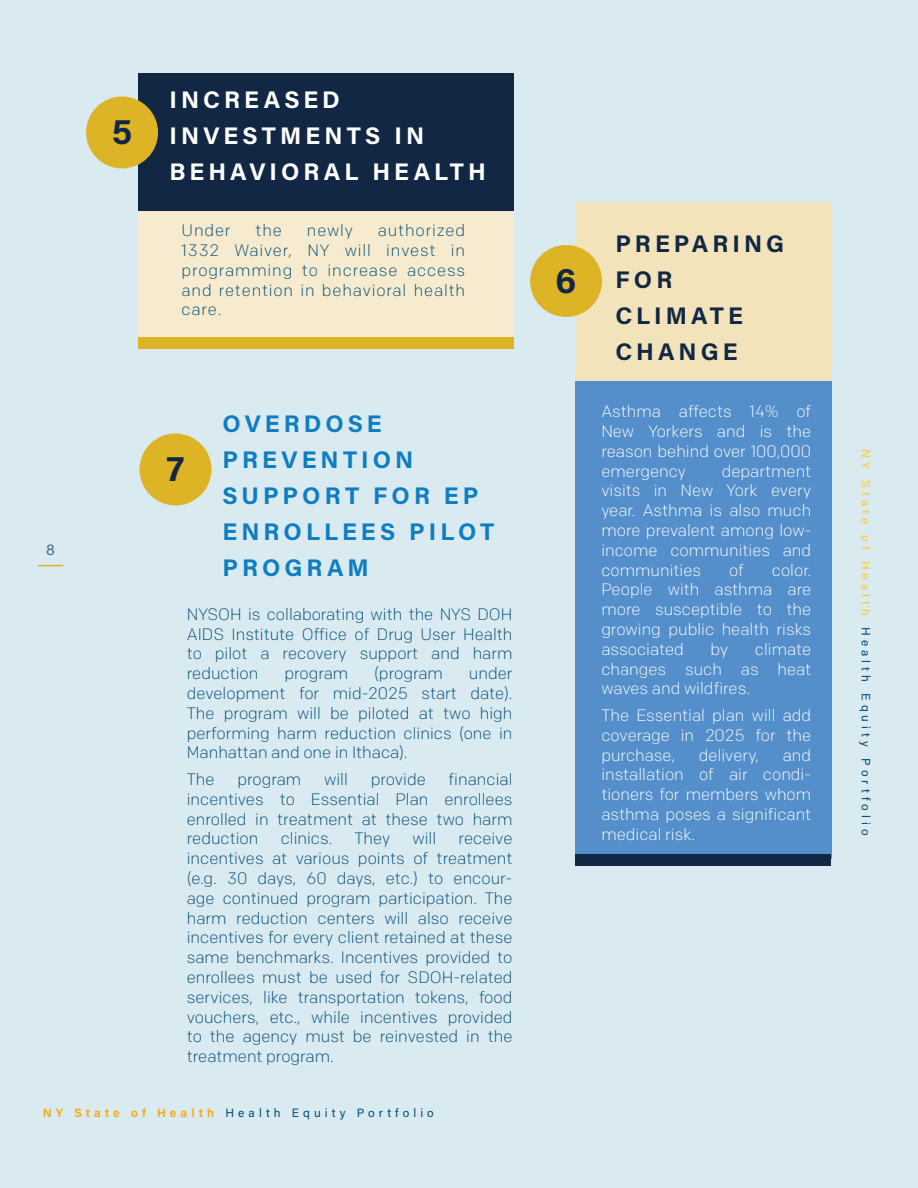
<style>
.page{position:relative;width:918px;height:1188px;background:#daeaf1}
.page>*{position:absolute;margin:0;border:0;box-sizing:border-box;transform-origin:0 0}
.t1{font:700 34.5px "Acumin Pro";color:#122743}
.t2{font:700 24px/36px "Acumin Pro";letter-spacing:.17em;color:#0e7dc2}
.t3{font:700 24px/36px "Acumin Pro";letter-spacing:.17em;color:#fff}
.t4{font:700 24px/36px "Acumin Pro";letter-spacing:.17em;color:#122743}
.t5{font:300 16.5px/19.8px "Colfax";color:#004b75;text-align:justify}
.t6{font:300 16.5px/19.8px "Colfax";color:#fff;text-align:justify}
.t7{font:15px "Acumin Pro";color:#417089}
.t8{font:12px "Acumin Pro";letter-spacing:.34em;color:#004b75}
.s1{font-weight:700;color:#f6ad1b}
.s2{color:#ffc82f}
</style>
<div class="page">
<div style="left:138px;top:207px;width:375px;height:129px;background:#f6ebcf"></div>
<svg style="left:38px;top:565px;width:25px;height:1px"></svg>
<div style="left:138px;top:73px;width:375px;height:137px;background:#122743"></div>
<div style="left:138px;top:337px;width:375px;height:11px;background:#ddb426"></div>
<div style="left:575px;top:336px;width:257px;height:523px;background:#548fcc"></div>
<div style="left:575px;top:202px;width:257px;height:179px;background:#f3e3ba"></div>
<div style="left:575px;top:854px;width:256px;height:11px;background:#122743"></div>
<div style="left:86px;top:96px;width:72px;height:72px;background:#ddb426;border-radius:50%"></div>
<div style="left:530px;top:245px;width:72px;height:72px;background:#ddb426;border-radius:50%"></div>
<div style="left:140px;top:433px;width:72px;height:72px;background:#ddb426;border-radius:50%"></div>
<p class="t7" style="left:46px;top:539px;width:10px">8</p>
<h1 class="t1" style="left:112px;top:108px;width:22px">5</h1>
<h2 class="t3" style="left:169px;top:81px;width:318px">INCREASED<br>INVESTMENTS IN<br>BEHAVIORAL HEALTH</h2>
<p class="t5" style="left:182px;top:220px;width:285px;text-indent:196px">authorized 1332 Waiver, NY will invest in programming to increase access and retention in behavioral health care.</p>
<p class="t5" style="left:182px;top:220px;width:51px">Under</p>
<p class="t5" style="left:256px;top:220px;width:28px">the</p>
<p class="t5" style="left:307px;top:220px;width:48px">newly</p>
<h2 class="t2" style="left:223px;top:405px;width:273px">OVERDOSE<br>PREVENTION<br>SUPPORT FOR EP<br>ENROLLEES PILOT<br>PROGRAM</h2>
<p class="t5" style="left:187px;top:604px;width:327px">NYSOH is collaborating with the NYS DOH AIDS Institute Office of Drug User Health to pilot a recovery support and harm reduction</p>
<h1 class="t1" style="left:167px;top:445px;width:19px">7</h1>
<p class="t5" style="left:284px;top:664px;width:65px">program</p>
<p class="t5" style="left:374px;top:664px;width:70px">(program</p>
<p class="t5" style="left:187px;top:664px;width:327px;text-indent:282px">under development for mid-2025 start date).<br>The program will be piloted at two high performing harm reduction clinics (one in Manhattan and one in Ithaca).</p>
<p class="t5" style="left:187px;top:769px;width:29px">The</p>
<p class="t5" style="left:237px;top:769px;width:65px">program</p>
<p class="t5" style="left:324px;top:769px;width:25px">will</p>
<p class="t5" style="left:371px;top:769px;width:57px">provide</p>
<p class="t5" style="left:187px;top:769px;width:327px;text-indent:262px">financial incentives to Essential Plan enrollees enrolled in treatment at these two harm reduction</p>
<p class="t5" style="left:281px;top:829px;width:53px">clinics.</p>
<p class="t5" style="left:354px;top:829px;width:37px">They</p>
<p class="t5" style="left:412px;top:829px;width:25px">will</p>
<p class="t5" style="left:187px;top:829px;width:327px;text-indent:272px">receive incentives at various points of treatment (e.g. 30 days, 60 days, etc.) to encour&shy;age continued program participation. The harm reduction centers will also receive incentives for every client retained at these same benchmarks. Incentives provided to enrollees must be used for SDOH-related services, like transportation tokens, food vouchers, etc., while incentives provided to the agency must be reinvested in the treatment program.</p>
<p class="t8" style="left:43px;top:1105px;width:393px"><span class="s1">NY State of Health</span> Health Equity Portfolio</p>
<h1 class="t1" style="left:556px;top:257px;width:22px">6</h1>
<h2 class="t4" style="left:615px;top:225px;width:170px">PREPARING<br>FOR<br>CLIMATE<br>CHANGE</h2>
<p class="t6" style="left:601px;top:402px;width:211px">Asthma affects 14% of New Yorkers and is the reason behind over 100,000 emergency</p>
<p class="t6" style="left:601px;top:461px;width:211px;text-indent:120px">department visits in New York every year. Asthma is also much more prevalent among low&shy;income communities and communities</p>
<p class="t6" style="left:601px;top:560px;width:211px;text-indent:171px">color.<br>People with asthma are more susceptible to the growing public health risks associated</p>
<p class="t6" style="left:729px;top:560px;width:16px">of</p>
<p class="t6" style="left:601px;top:639px;width:211px;text-indent:154px">climate changes such as heat waves and wildfires.</p>
<p class="t6" style="left:601px;top:705px;width:211px">The Essential plan will add coverage in 2025 for the purchase,</p>
<p class="t6" style="left:711px;top:639px;width:19px">by</p>
<p class="t6" style="left:601px;top:745px;width:211px;text-indent:181px">and installation of air condi&shy;tioners for members whom asthma poses a significant medical risk.</p>
<p class="t6" style="left:699px;top:745px;width:62px">delivery,</p>
<p class="t8" style="left:874px;top:449px;width:388px;rotate:90deg"><span class="s2">NY State of Health</span> Health Equity Portfolio</p>
</div>
